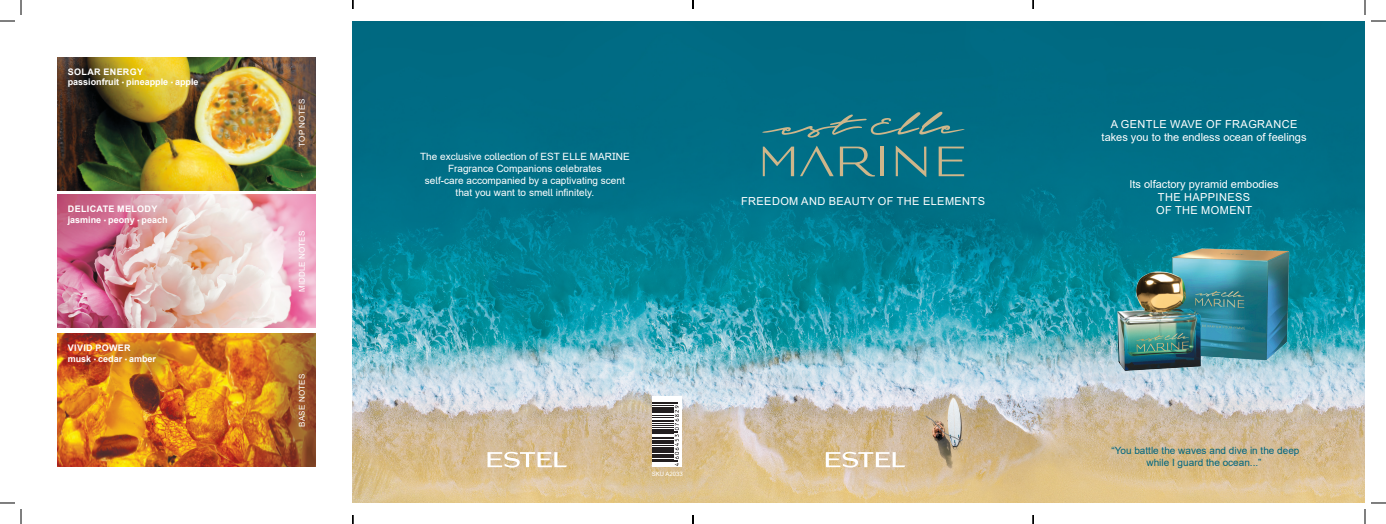
<style>
.page{position:relative;width:1386px;height:524px;background:#fff}
.page>*{position:absolute;margin:0;border:0;box-sizing:border-box;transform-origin:0 0}
.t1{font:11px/13.2px "Arial";color:#fff;text-align:center}
.t2{font:11px "Arial";letter-spacing:.035em;color:#fff}
.t3{font:10px/12px "Arial";color:#fff;text-align:center}
.t4{font:10px/12px "Arial";color:#006680;text-align:center}
.t5{font:700 9px/10.8px "Arial";color:#fff}
.t6{font:8px "Arial";letter-spacing:.035em;color:#fff}
.t7{font:8px "Arial";color:#fff}
.t8{font:6px "Arial";color:#fff}
.s1{font-weight:400;font-size:7px}
</style>
<div class="page">
<img style="left:353px;top:21px;width:1012px;height:482px">
<img style="left:58px;top:334px;width:258px;height:133px">
<img style="left:1107px;top:239px;width:192px;height:139px">
<img style="left:58px;top:195px;width:258px;height:133px">
<img style="left:58px;top:57px;width:258px;height:133px">
<svg style="left:826px;top:452px;width:79px;height:15px"></svg>
<svg style="left:487px;top:452px;width:80px;height:15px"></svg>
<div style="left:652px;top:396px;width:30px;height:71px;background:#fff"></div>
<svg style="left:652px;top:402px;width:27px;height:64px"></svg>
<hr style="left:880px;top:147px;width:3px;height:29px;background:#cfb68a">
<svg style="left:800px;top:146px;width:33px;height:30px"></svg>
<svg style="left:763px;top:147px;width:31px;height:29px"></svg>
<svg style="left:938px;top:147px;width:26px;height:29px"></svg>
<svg style="left:840px;top:147px;width:35px;height:29px"></svg>
<svg style="left:896px;top:146px;width:30px;height:31px"></svg>
<svg style="left:760px;top:112px;width:207px;height:26px;background:#207885"></svg>
<svg style="left:1371px;top:20px;width:15px;height:2px"></svg>
<svg style="left:1371px;top:502px;width:15px;height:2px"></svg>
<svg style="left:0;top:0;width:22px;height:22px"></svg>
<svg style="left:0;top:502px;width:22px;height:22px"></svg>
<svg style="left:1364px;top:0;width:1px;height:15px"></svg>
<svg style="left:1364px;top:509px;width:1px;height:15px"></svg>
<svg style="left:692px;top:0;width:2px;height:9px"></svg>
<svg style="left:692px;top:515px;width:2px;height:9px"></svg>
<svg style="left:1032px;top:0;width:2px;height:9px"></svg>
<svg style="left:1032px;top:515px;width:2px;height:9px"></svg>
<p class="t5" style="left:68px;top:66px;width:132px">SOLAR ENERGY<br>passionfruit <span class="s1">•</span> pineapple <span class="s1">•</span> apple</p>
<p class="t5" style="left:68px;top:204px;width:101px">DELICATE MELODY jasmine <span class="s1">•</span> peony <span class="s1">•</span> peach</p>
<p class="t5" style="left:68px;top:343px;width:90px">VIVID POWER musk <span class="s1">•</span> cedar <span class="s1">•</span> amber</p>
<p class="t6" style="left:296px;top:147px;width:49px;rotate:-90deg">TOP NOTES</p>
<p class="t7" style="left:296px;top:292px;width:63px;rotate:-90deg">MIDDLE NOTES</p>
<p class="t6" style="left:296px;top:427px;width:55px;rotate:-90deg">BASE NOTES</p>
<p class="t3" style="left:420px;top:151px;width:211px">The exclusive collection of EST ELLE MARINE Fragrance Companions celebrates<br>self-care accompanied by a captivating scent that you want to smell infinitely.</p>
<p class="t2" style="left:741px;top:194px;width:245px">FREEDOM AND BEAUTY OF THE ELEMENTS</p>
<p class="t8" style="left:652px;top:470px;width:33px">SKU A2033</p>
<p class="t1" style="left:1101px;top:118px;width:206px">A GENTLE WAVE OF FRAGRANCE takes you to the endless ocean of feelings</p>
<p class="t1" style="left:1129px;top:177px;width:151px">Its olfactory pyramid embodies<br>THE HAPPINESS<br>OF THE MOMENT</p>
<p class="t4" style="left:1111px;top:444px;width:190px">“You battle the waves and dive in the deep while I guard the ocean...”</p>
</div>
